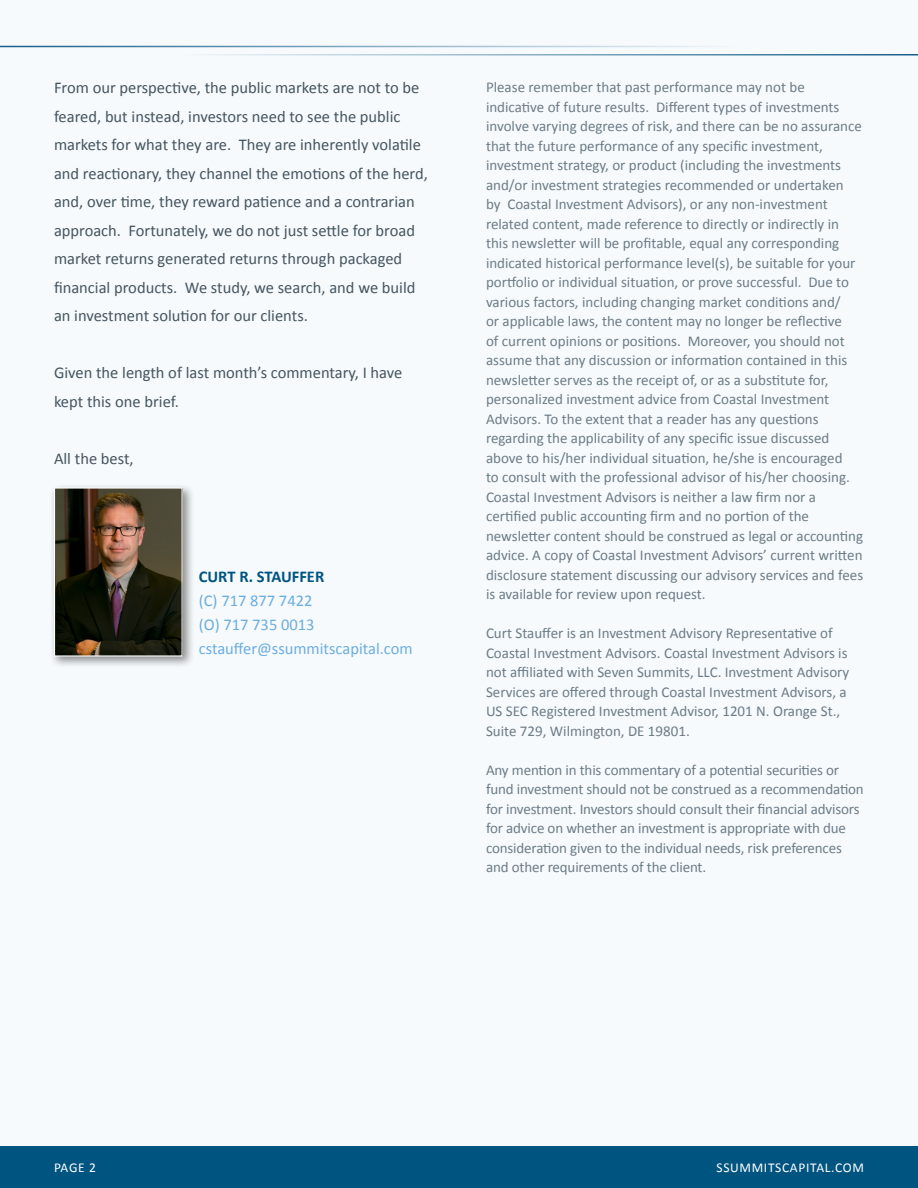
<style>
.page{position:relative;width:918px;height:1188px;background:#f6fafd}
.page>*{position:absolute;margin:0;border:0;box-sizing:border-box;transform-origin:0 0}
.t1{font:16.5px/28.5px "Calibri";color:#45555f}
.t2{font:16.5px "Calibri";color:#6caddf}
.t3{font:700 16.5px "Calibri";color:#005480}
.t4{font:15px/19.5px "Calibri";color:#6c7c86}
.t5{font:13.5px "Calibri";letter-spacing:.05em;color:#fff}
</style>
<div class="page">
<div style="left:0;top:1146px;width:918px;height:42px;background:#005480"></div>
<hr style="left:0;top:46px;width:918px;height:1px;background:#135b87">
<hr style="left:0;top:54px;width:918px;height:2px;background:#135b87">
<div style="left:50px;top:483px;width:145px;height:185px;background:#231f20;opacity:.5"></div>
<img style="left:56px;top:490px;width:125px;height:165px">
<div style="left:54px;top:488px;width:129px;height:169px;border:1px solid #fff"></div>
<p class="t1" style="left:54px;top:74px;width:375px">From our perspective, the public markets are not to be feared, but instead, investors need to see the public markets for what they are. They are inherently volatile and reactionary, they channel the emotions of the herd, and, over time, they reward patience and a contrarian approach. Fortunately, we do not just settle for broad market returns generated returns through packaged financial products. We study, we search, and we build an investment solution for our clients.</p>
<p class="t1" style="left:54px;top:359px;width:350px">Given the length of last month’s commentary, I have kept this one brief.</p>
<p class="t1" style="left:54px;top:444px;width:81px">All the best,</p>
<p class="t3" style="left:199px;top:565px;width:127px">CURT R. STAUFFER</p>
<p class="t2" style="left:199px;top:590px;width:115px">(C) 717 877 7422</p>
<p class="t2" style="left:199px;top:614px;width:117px">(O) 717 735 0013</p>
<p class="t2" style="left:199px;top:638px;width:215px">cstauffer@ssummitscapital.com</p>
<p class="t4" style="left:486px;top:78px;width:379px">Please remember that past performance may not be indicative of future results. Different types of investments involve varying degrees of risk, and there can be no assurance that the future performance of any specific investment, investment strategy, or product (including the investments and/or investment strategies recommended or undertaken<br>by Coastal Investment Advisors), or any non-investment related content, made reference to directly or indirectly in this newsletter will be profitable, equal any corresponding indicated historical performance level(s), be suitable for your portfolio or individual situation, or prove successful. Due to various factors, including changing market conditions and/<br>or applicable laws, the content may no longer be reflective<br>of current opinions or positions. Moreover, you should not assume that any discussion or information contained in this newsletter serves as the receipt of, or as a substitute for, personalized investment advice from Coastal Investment Advisors. To the extent that a reader has any questions regarding the applicability of any specific issue discussed above to his/her individual situation, he/she is encouraged<br>to consult with the professional advisor of his/her choosing.<br>Coastal Investment Advisors is neither a law firm nor a certified public accounting firm and no portion of the newsletter content should be construed as legal or accounting advice. A copy of Coastal Investment Advisors’ current written disclosure statement discussing our advisory services and fees is available for review upon request.</p>
<p class="t4" style="left:486px;top:624px;width:365px">Curt Stauffer is an Investment Advisory Representative of Coastal Investment Advisors. Coastal Investment Advisors is not affiliated with Seven Summits, LLC. Investment Advisory Services are offered through Coastal Investment Advisors, a US SEC Registered Investment Advisor, 1201 N. Orange St., Suite 729, Wilmington, DE 19801.</p>
<p class="t4" style="left:486px;top:760px;width:379px">Any mention in this commentary of a potential securities or fund investment should not be construed as a recommendation for investment. Investors should consult their financial advisors for advice on whether an investment is appropriate with due consideration given to the individual needs, risk preferences and other requirements of the client.</p>
<p class="t5" style="left:54px;top:1159px;width:44px">PAGE 2</p>
<p class="t5" style="left:716px;top:1159px;width:149px">SSUMMITSCAPITAL.COM</p>
</div>
